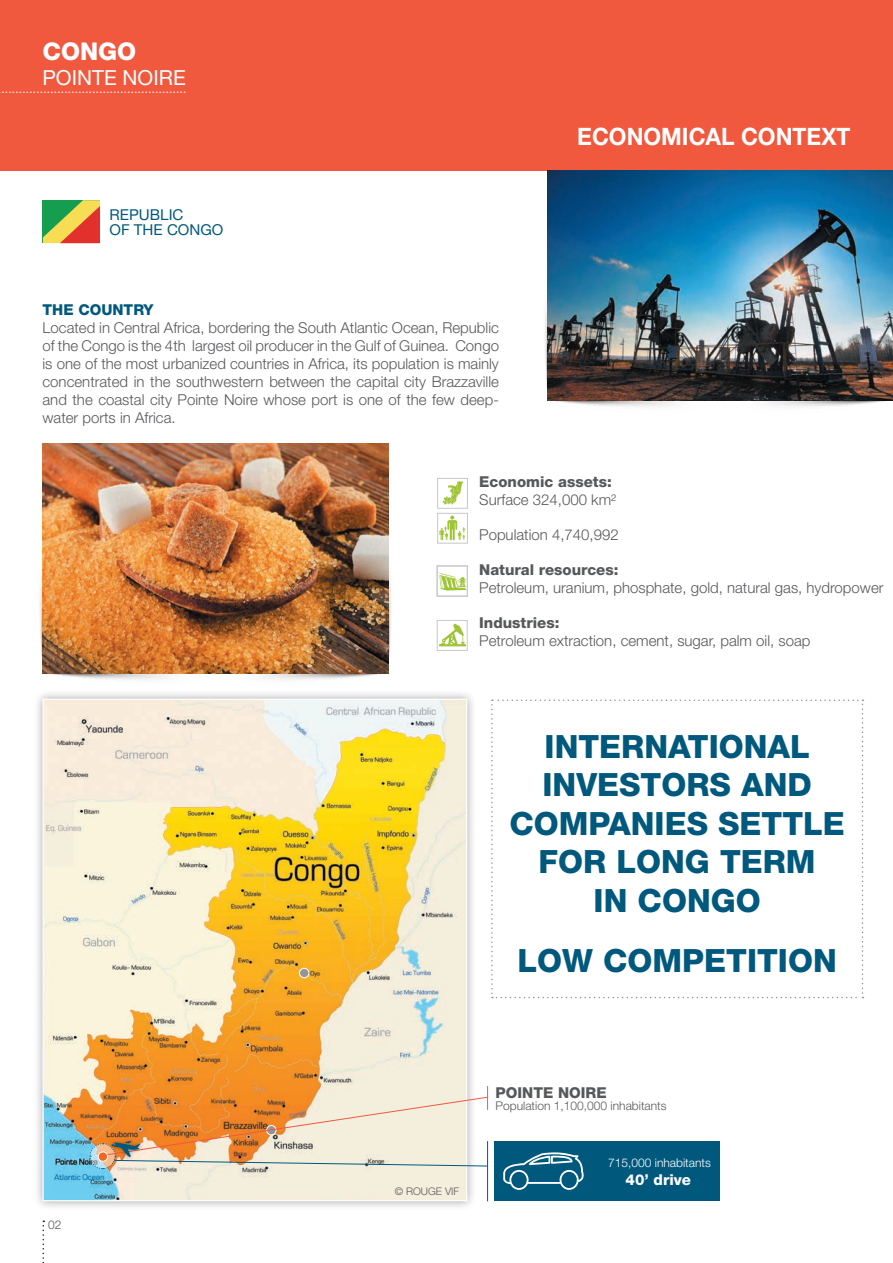
<style>
.page{position:relative;width:893px;height:1263px;background:#fff}
.page>*{position:absolute;margin:0;border:0;box-sizing:border-box;transform-origin:0 0}
.t1{font:800 32.1px/38.5px "Helvetica Neue LT Std";color:#00597d}
.t2{font:800 24.45px "Helvetica Neue LT Std";color:#fff}
.t3{font:700 24px "Helvetica Neue LT Std";color:#fff;scale:.95 1}
.t4{font:20.85px "Helvetica Neue LT Std";color:#fff}
.t5{font:300 15px/18px "Helvetica Neue LT Std";color:#57585a;text-align:justify}
.t6{font:800 15px "Helvetica Neue LT Std";color:#57585a}
.t7{font:15px/15px "Helvetica Neue LT Std";color:#00597d}
.t8{font:800 15px "Helvetica Neue LT Std";color:#00597d}
.t9{font:800 15px "Helvetica Neue LT Std";color:#fff}
.t10{font:300 12px "Helvetica Neue LT Std";color:#57585a}
.t11{font:300 12px "Helvetica Neue LT Std";color:#fff}
.t12{font:300 10.5px "Helvetica Neue LT Std";color:#57585a}
</style>
<div class="page">
<img style="left:545px;top:310px;width:151px;height:97px">
<img style="left:40px;top:562px;width:151px;height:118px">
<img style="left:744px;top:400px;width:149px;height:7px">
<img style="left:239px;top:562px;width:152px;height:118px">
<div style="left:494px;top:1141px;width:225px;height:60px;background:#00597d"></div>
<div style="left:0;top:0;width:893px;height:170px;background:#f0593e"></div>
<div style="left:437px;top:513px;width:31px;height:30px;border:1px solid #c7c8ca"></div>
<svg style="left:439px;top:516px;width:26px;height:24px"></svg>
<svg style="left:439px;top:623px;width:27px;height:24px"></svg>
<div style="left:437px;top:620px;width:31px;height:31px;border:1px solid #c7c8ca"></div>
<svg style="left:439px;top:624px;width:27px;height:22px"></svg>
<div style="left:437px;top:478px;width:31px;height:30px;background:#fff;border:1px solid #c7c8ca"></div>
<svg style="left:443px;top:481px;width:20px;height:24px"></svg>
<div style="left:437px;top:566px;width:31px;height:30px;background:#fff;border:1px solid #c7c8ca"></div>
<div style="left:437px;top:566px;width:30px;height:30px;border:1px solid #c7c8ca"></div>
<svg style="left:439px;top:573px;width:27px;height:18px"></svg>
<img style="left:547px;top:170px;width:346px;height:230px">
<img style="left:43px;top:443px;width:345px;height:230px">
<svg style="left:43px;top:1220px;width:1px;height:43px"></svg>
<div style="left:33px;top:689px;width:444px;height:522px;background:#231f20;opacity:.4"></div>
<img style="left:45px;top:701px;width:420px;height:498px">
<div style="left:300px;top:968px;width:9px;height:10px;background:#939598;border-radius:50%"></div>
<div style="left:299px;top:968px;width:10px;height:10px;border:1px solid #fff;border-radius:50%"></div>
<svg style="left:503px;top:1152px;width:81px;height:38px"></svg>
<hr style="left:487px;top:1141px;width:1px;height:60px;background:#00597d">
<svg style="left:89px;top:1086px;width:400px;height:83px;background:#e7be92"></svg>
<div style="left:98px;top:1152px;width:10px;height:9px;background:#f36421;border-radius:50%"></div>
<div style="left:98px;top:1151px;width:10px;height:11px;border:1px solid #fff;border-radius:50%"></div>
<svg style="left:491px;top:699px;width:372px;height:299px"></svg>
<svg style="left:42px;top:200px;width:59px;height:44px"></svg>
<svg style="left:43px;top:200px;width:57px;height:43px;background:#aa9546"></svg>
<svg style="left:0;top:92px;width:185px;height:1px"></svg>
<h2 class="t2" style="left:43px;top:37px;width:95px">CONGO</h2>
<h3 class="t4" style="left:43px;top:65px;width:145px">POINTE NOIRE</h3>
<p class="t7" style="left:109px;top:207px;width:115px">REPUBLIC<br>OF THE CONGO</p>
<p class="t8" style="left:43px;top:301px;width:113px">THE COUNTRY</p>
<p class="t5" style="left:43px;top:319px;width:458px">Located in Central Africa, bordering the South Atlantic Ocean, Republic of the Congo is the 4th largest oil producer in the Gulf of Guinea. Congo is one of the most urbanized countries in Africa, its population is mainly concentrated in the southwestern between the capital city Brazzaville and the coastal city Pointe Noire whose port is one of the few deep&shy;water ports in Africa.</p>
<h3 class="t3" style="left:577px;top:121px;width:289px">ECONOMICAL CONTEXT</h3>
<p class="t6" style="left:479px;top:473px;width:134px">ECONOMIC ASSETS:</p>
<p class="t5" style="left:479px;top:490px;width:139px">Surface 324,000 km²</p>
<p class="t5" style="left:479px;top:525px;width:141px">Population 4,740,992</p>
<p class="t6" style="left:479px;top:561px;width:141px">NATURAL RESOURCES:</p>
<p class="t5" style="left:479px;top:578px;width:406px">Petroleum, uranium, phosphate, gold, natural gas, hydropower</p>
<p class="t6" style="left:479px;top:614px;width:82px">INDUSTRIES:</p>
<p class="t5" style="left:479px;top:631px;width:333px">Petroleum extraction, cement, sugar, palm oil, soap</p>
<h1 class="t1" style="left:545px;top:727px;width:144px">INTERNATIO</h1>
<h1 class="t1" style="left:744px;top:727px;width:46px">NAL</h1>
<h1 class="t1" style="left:542px;top:765px;width:122px">INVESTOR</h1>
<h1 class="t1" style="left:509px;top:765px;width:300px;text-indent:200px">S AND<br>COMPANIES SETTL</h1>
<h1 class="t1" style="left:823px;top:804px;width:23px">E</h1>
<h1 class="t1" style="left:594px;top:842px;width:224px;text-indent:-55px">FOR LONG TERM<br>IN CONGO</h1>
<h1 class="t1" style="left:518px;top:941px;width:227px">LOW COMPETITIO</h1>
<h1 class="t1" style="left:813px;top:941px;width:25px">N</h1>
<p class="t6" style="left:496px;top:1083px;width:111px">POINTE NOIRE</p>
<p class="t10" style="left:496px;top:1098px;width:172px">Population 1,100,000 inhabitants</p>
<p class="t10" style="left:48px;top:1217px;width:15px">02</p>
<p class="t12" style="left:395px;top:1185px;width:66px">© ROUGE VIF</p>
<p class="t11" style="left:608px;top:1156px;width:104px">715,000 inhabitants</p>
<p class="t9" style="left:625px;top:1170px;width:67px">40’ DRIVE</p>
</div>
